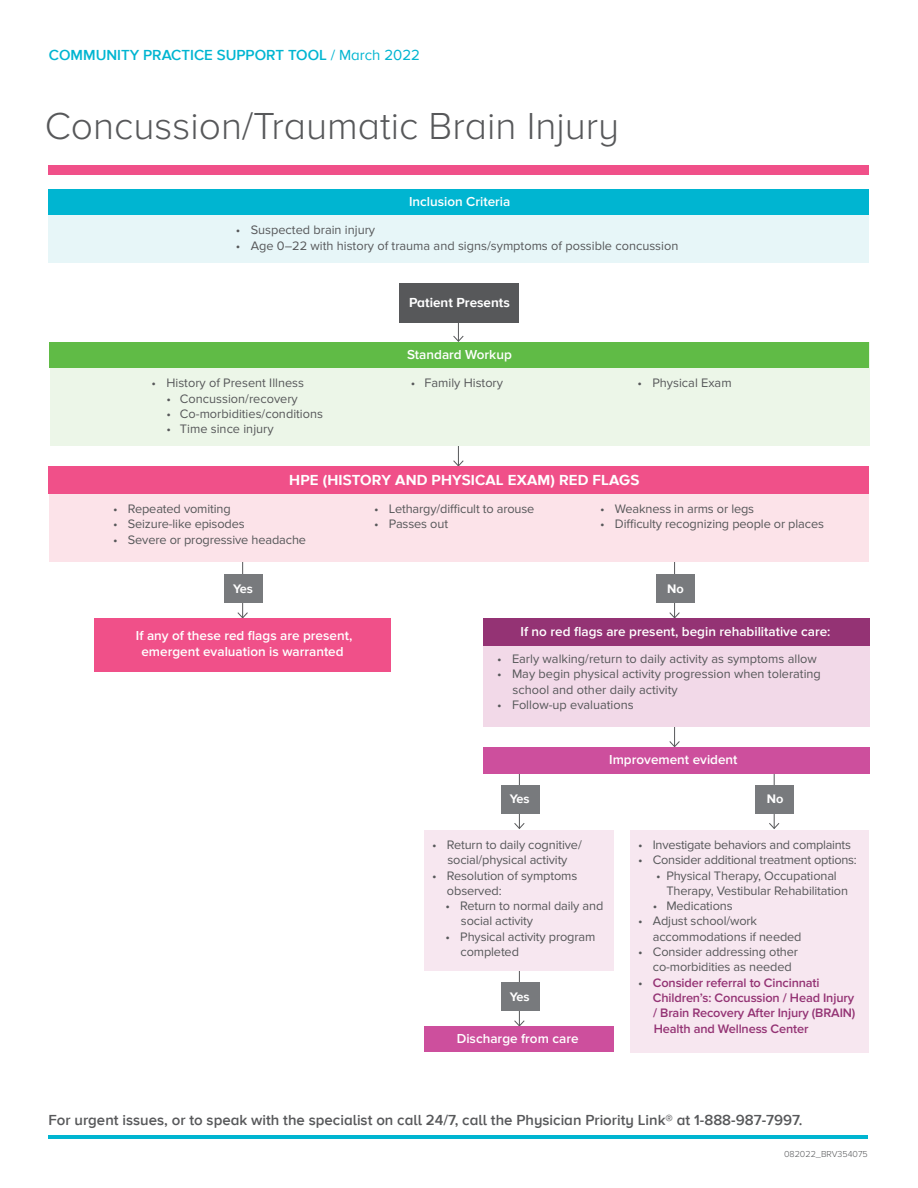
<style>
.page{position:relative;width:918px;height:1188px;background:#fff}
.page>*{position:absolute;margin:0;border:0;box-sizing:border-box;transform-origin:0 0}
.t1{font:300 39px "Proxima Nova A";color:#57585a}
.t2{font:600 15px "Proxima Nova A";color:#57585a}
.t3{font:600 15px "Proxima Nova A";color:#00b5d1}
.t4{font:700 15px "Proxima Nova A";letter-spacing:.01em;color:#fff}
.t5{font:600 13.5px "Proxima Nova";color:#fff}
.t6{font:700 13.5px "Proxima Nova A";color:#fff}
.t7{font:12.75px/15.3px "Proxima Nova";letter-spacing:-.01em;color:#57585a}
.t8{font:600 12.75px/15.3px "Proxima Nova";letter-spacing:-.01em;color:#943374;text-align:justify}
.t9{font:700 12.75px "Proxima Nova A";color:#fff}
.t10{font:300 9px "Proxima Nova";color:#57585a}
.s1{font-weight:400}
.s2{font-weight:400;color:#57585a}
</style>
<div class="page">
<hr style="left:519px;top:966px;width:1px;height:60px;background:#57585a">
<svg style="left:514px;top:1020px;width:11px;height:6px"></svg>
<div style="left:501px;top:982px;width:38px;height:29px;background:#787a7d"></div>
<svg style="left:669px;top:726px;width:11px;height:21px"></svg>
<hr style="left:774px;top:769px;width:1px;height:59px;background:#57585a">
<svg style="left:769px;top:822px;width:11px;height:7px"></svg>
<hr style="left:519px;top:769px;width:1px;height:59px;background:#57585a">
<svg style="left:514px;top:822px;width:11px;height:7px"></svg>
<div style="left:501px;top:785px;width:38px;height:29px;background:#787a7d"></div>
<div style="left:756px;top:785px;width:38px;height:29px;background:#787a7d"></div>
<div style="left:483px;top:618px;width:387px;height:108px;background:#f2d9e8"></div>
<hr style="left:674px;top:558px;width:1px;height:60px;background:#57585a">
<svg style="left:669px;top:612px;width:11px;height:6px"></svg>
<hr style="left:242px;top:558px;width:1px;height:60px;background:#57585a">
<svg style="left:237px;top:612px;width:11px;height:6px"></svg>
<hr style="left:458px;top:413px;width:1px;height:53px;background:#57585a">
<svg style="left:453px;top:460px;width:11px;height:6px"></svg>
<div style="left:50px;top:342px;width:819px;height:104px;background:#ecf6e8"></div>
<div style="left:49px;top:165px;width:820px;height:10px;background:#f05089"></div>
<hr style="left:49px;top:1135px;width:819px;height:4px;background:#00b5d1">
<div style="left:50px;top:342px;width:819px;height:26px;background:#60bb46"></div>
<div style="left:49px;top:190px;width:820px;height:73px;background:#e7f6f8"></div>
<div style="left:49px;top:190px;width:820px;height:25px;background:#00b5d1"></div>
<svg style="left:453px;top:323px;width:11px;height:19px"></svg>
<div style="left:400px;top:283px;width:119px;height:40px;background:#57585a"></div>
<div style="left:49px;top:481px;width:820px;height:80px;background:#fce3e9"></div>
<div style="left:49px;top:466px;width:820px;height:28px;background:#f05089"></div>
<div style="left:224px;top:574px;width:39px;height:29px;background:#787a7d"></div>
<div style="left:656px;top:574px;width:39px;height:29px;background:#787a7d"></div>
<div style="left:631px;top:830px;width:238px;height:222px;background:#f7e7f0"></div>
<div style="left:484px;top:747px;width:386px;height:26px;background:#cd4f9d"></div>
<div style="left:424px;top:830px;width:190px;height:141px;background:#f7e7f0"></div>
<div style="left:95px;top:618px;width:296px;height:54px;background:#f05089"></div>
<div style="left:483px;top:618px;width:386px;height:28px;background:#943374"></div>
<div style="left:425px;top:1026px;width:189px;height:26px;background:#cd4f9d"></div>
<p class="t3" style="left:49px;top:46px;width:373px">COMMUNITY PRACTICE SUPPORT TOOL <span class="s1">/ March 2022</span></p>
<p class="t1" style="left:45px;top:104px;width:576px">Concussion/Traumatic Brain Injury</p>
<p class="t5" style="left:407px;top:191px;width:106px">Standard Workup</p>
<p class="t5" style="left:409px;top:194px;width:103px">Inclusion Criteria</p>
<p class="t7" style="left:236px;top:223px;width:141px">• Suspected brain injury</p>
<p class="t7" style="left:236px;top:238px;width:444px">• Age 0–22 with history of trauma and signs/symptoms of possible concussion</p>
<p class="t6" style="left:409px;top:294px;width:102px">Patient Presents</p>
<p class="t5" style="left:407px;top:344px;width:106px">Standard Workup</p>
<p class="t7" style="left:152px;top:376px;width:154px">• History of Present Illness</p>
<p class="t7" style="left:411px;top:376px;width:94px">• Family History</p>
<p class="t7" style="left:637px;top:376px;width:96px">• Physical Exam</p>
<p class="t7" style="left:166px;top:391px;width:133px">• Concussion/recovery</p>
<p class="t7" style="left:166px;top:407px;width:158px">• Co-morbidities/conditions</p>
<p class="t7" style="left:166px;top:422px;width:109px">• Time since injury</p>
<p class="t4" style="left:289px;top:471px;width:352px">HPE (HISTORY AND PHYSICAL EXAM) RED FLAGS</p>
<p class="t7" style="left:113px;top:502px;width:119px">• Repeated vomiting</p>
<p class="t7" style="left:113px;top:517px;width:133px">• Seizure-like episodes</p>
<p class="t7" style="left:113px;top:532px;width:195px">• Severe or progressive headache</p>
<p class="t7" style="left:374px;top:502px;width:162px">• Lethargy/difficult to arouse</p>
<p class="t7" style="left:374px;top:517px;width:75px">• Passes out</p>
<p class="t7" style="left:600px;top:502px;width:156px">• Weakness in arms or legs</p>
<p class="t7" style="left:600px;top:517px;width:225px">• Difficulty recognizing people or places</p>
<p class="t9" style="left:233px;top:581px;width:21px">Yes</p>
<p class="t9" style="left:667px;top:581px;width:18px">No</p>
<p class="t5" style="left:136px;top:627px;width:218px">If any of these red flags are present,</p>
<p class="t5" style="left:141px;top:644px;width:204px">emergent evaluation is warranted</p>
<p class="t5" style="left:521px;top:624px;width:312px">If no red flags are present, begin rehabilitative care:</p>
<p class="t7" style="left:497px;top:652px;width:321px">• Early walking/return to daily activity as symptoms allow</p>
<p class="t7" style="left:513px;top:667px;width:310px;text-indent:-15px">• May begin physical activity progression when tolerating school and other daily activity</p>
<p class="t7" style="left:497px;top:698px;width:138px">• Follow-up evaluations</p>
<p class="t5" style="left:609px;top:752px;width:130px">Improvement evident</p>
<p class="t9" style="left:510px;top:792px;width:21px">Yes</p>
<p class="t9" style="left:767px;top:792px;width:18px">No</p>
<p class="t7" style="left:432px;top:838px;width:151px;text-align:center">• Return to daily cognitive/ social/physical activity</p>
<p class="t7" style="left:447px;top:868px;width:132px;text-indent:-15px">• Resolution of symptoms observed:</p>
<p class="t7" style="left:461px;top:899px;width:144px;text-indent:-15px">• Return to normal daily and social activity</p>
<p class="t7" style="left:460px;top:929px;width:136px;text-indent:-15px">• Physical activity program completed</p>
<p class="t9" style="left:510px;top:989px;width:21px">Yes</p>
<p class="t5" style="left:457px;top:1031px;width:123px">Discharge from care</p>
<p class="t7" style="left:638px;top:838px;width:215px">• Investigate behaviors and complaints</p>
<p class="t7" style="left:638px;top:853px;width:220px">• Consider additional treatment options:</p>
<p class="t7" style="left:666px;top:868px;width:183px;text-indent:-10px">• Physical Therapy, Occupational<br>Therapy, Vestibular Rehabilitation</p>
<p class="t7" style="left:653px;top:899px;width:81px">• Medications</p>
<p class="t7" style="left:638px;top:914px;width:121px">• Adjust school/work</p>
<p class="t7" style="left:653px;top:929px;width:150px">accommodations if needed</p>
<p class="t7" style="left:638px;top:945px;width:162px">• Consider addressing other</p>
<p class="t7" style="left:653px;top:960px;width:140px">co-morbidities as needed</p>
<p class="t8" style="left:638px;top:975px;width:183px"><span class="s2">•</span> Consider referral to Cincinnati</p>
<p class="t8" style="left:653px;top:991px;width:204px">Children’s: Concussion / Head Injury / Brain Recovery After Injury (BRAIN)<br>Health and Wellness Center</p>
<p class="t2" style="left:49px;top:1111px;width:755px">For urgent issues, or to speak with the specialist on call 24/7, call the Physician Priority Link® at 1-888-987-7997.</p>
<p class="t10" style="left:784px;top:1148px;width:85px">082022_BRV354075</p>
</div>
